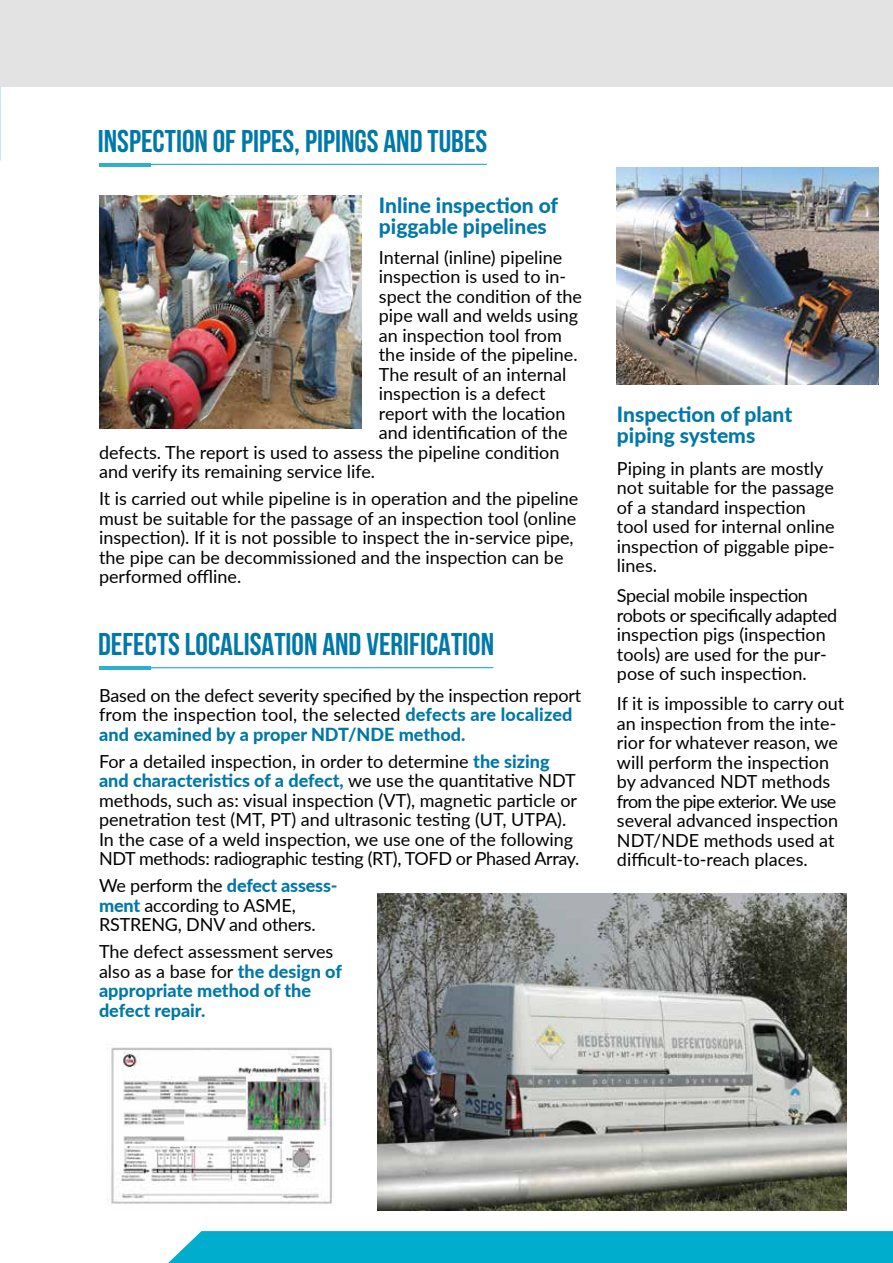
<style>
.page{position:relative;width:893px;height:1263px;background:#fff}
.page>*{position:absolute;margin:0;border:0;box-sizing:border-box;transform-origin:0 0}
.t1{font:700 31.5px "Bebas Neue";color:#0078a8}
.t2{font:800 21px/21px "Lato";color:#0078a8}
.t3{font:18px/19.5px "Lato";color:#000}
.t4{font:800 18px/19.5px "Lato";color:#0078a8}
.s1{font-weight:800;color:#0078a8}
.s2{font-weight:400;color:#000}
</style>
<div class="page">
<div style="left:0;top:0;width:893px;height:86px;background:#e3e3e3"></div>
<div style="left:168px;top:1231px;width:725px;height:32px;background:#00adcd"></div>
<img style="left:378px;top:893px;width:468px;height:317px">
<img style="left:107px;top:1047px;width:225px;height:157px">
<img style="left:617px;top:168px;width:261px;height:217px">
<img style="left:99px;top:196px;width:263px;height:232px">
<hr style="left:99px;top:163px;width:52px;height:3px;background:#2cb0ce">
<hr style="left:151px;top:164px;width:336px;height:1px;background:#2cb0ce">
<hr style="left:99px;top:666px;width:52px;height:4px;background:#2cb0ce">
<hr style="left:151px;top:667px;width:342px;height:1px;background:#2cb0ce">
<h1 class="t1" style="left:98px;top:124px;width:391px">INSPECTION OF PIPES, PIPINGS AND TUBES</h1>
<p class="t2" style="left:379px;top:194px;width:181px">Inline inspection of piggable pipelines</p>
<p class="t3" style="left:379px;top:247px;width:185px">Internal (inline) pipeline</p>
<p class="t3" style="left:379px;top:266px;width:189px">inspection is used to in-</p>
<p class="t3" style="left:379px;top:286px;width:205px">spect the condition of the</p>
<p class="t3" style="left:379px;top:305px;width:201px">pipe wall and welds using</p>
<p class="t3" style="left:379px;top:325px;width:185px">an inspection tool from</p>
<p class="t3" style="left:379px;top:344px;width:200px">the inside of the pipeline.</p>
<p class="t3" style="left:379px;top:364px;width:189px">The result of an internal</p>
<p class="t3" style="left:379px;top:383px;width:168px">inspection is a defect</p>
<p class="t3" style="left:379px;top:403px;width:188px">report with the location</p>
<p class="t3" style="left:379px;top:422px;width:190px">and identification of the</p>
<p class="t3" style="left:99px;top:442px;width:462px">defects. The report is used to assess the pipeline condition</p>
<p class="t3" style="left:99px;top:461px;width:278px">and verify its remaining service life.</p>
<p class="t3" style="left:99px;top:488px;width:481px">It is carried out while pipeline is in operation and the pipeline must be suitable for the passage of an inspection tool (online inspection). If it is not possible to inspect the in-service pipe, the pipe can be decommissioned and the inspection can be performed offline.</p>
<h1 class="t1" style="left:98px;top:627px;width:398px">DEFECTS LOCALISATION AND VERIFICATION</h1>
<p class="t3" style="left:99px;top:685px;width:484px">Based on the defect severity specified by the inspection report from the inspection tool, the selected <span class="s1">defects are localized and examined by a proper NDT/NDE method.</span></p>
<p class="t3" style="left:99px;top:751px;width:482px">For a detailed inspection, in order to determine <span class="s1">the sizing and characteristics of a defect,</span> we use the quantitative NDT methods, such as: visual inspection (VT), magnetic particle or penetration test (MT, PT) and ultrasonic testing (UT, UTPA).<br>In the case of a weld inspection, we use one of the following NDT methods: radiographic testing (RT), TOFD or Phased Array.</p>
<p class="t3" style="left:99px;top:875px;width:240px">We perform the <span class="s1">defect assess&shy;ment</span> according to ASME,<br>RSTRENG, DNV and others.</p>
<p class="t4" style="left:99px;top:941px;width:244px"><span class="s2">The defect assessment serves also as a base for</span> the design of appropriate method of the defect repair.</p>
<p class="t2" style="left:617px;top:403px;width:177px">Inspection of plant piping systems</p>
<p class="t3" style="left:617px;top:457px;width:220px">Piping in plants are mostly not suitable for the passage of a standard inspection tool used for internal online inspection of piggable pipe&shy;lines.</p>
<p class="t3" style="left:617px;top:585px;width:222px">Special mobile inspection robots or specifically adapted inspection pigs (inspection tools) are used for the pur&shy;pose of such inspection.</p>
<p class="t3" style="left:617px;top:693px;width:229px">If it is impossible to carry out an inspection from the inte&shy;rior for whatever reason, we will perform the inspection by advanced NDT methods from the pipe exterior. We use several advanced inspection<br>NDT/NDE methods used at difficult-to-reach places.</p>
</div>
